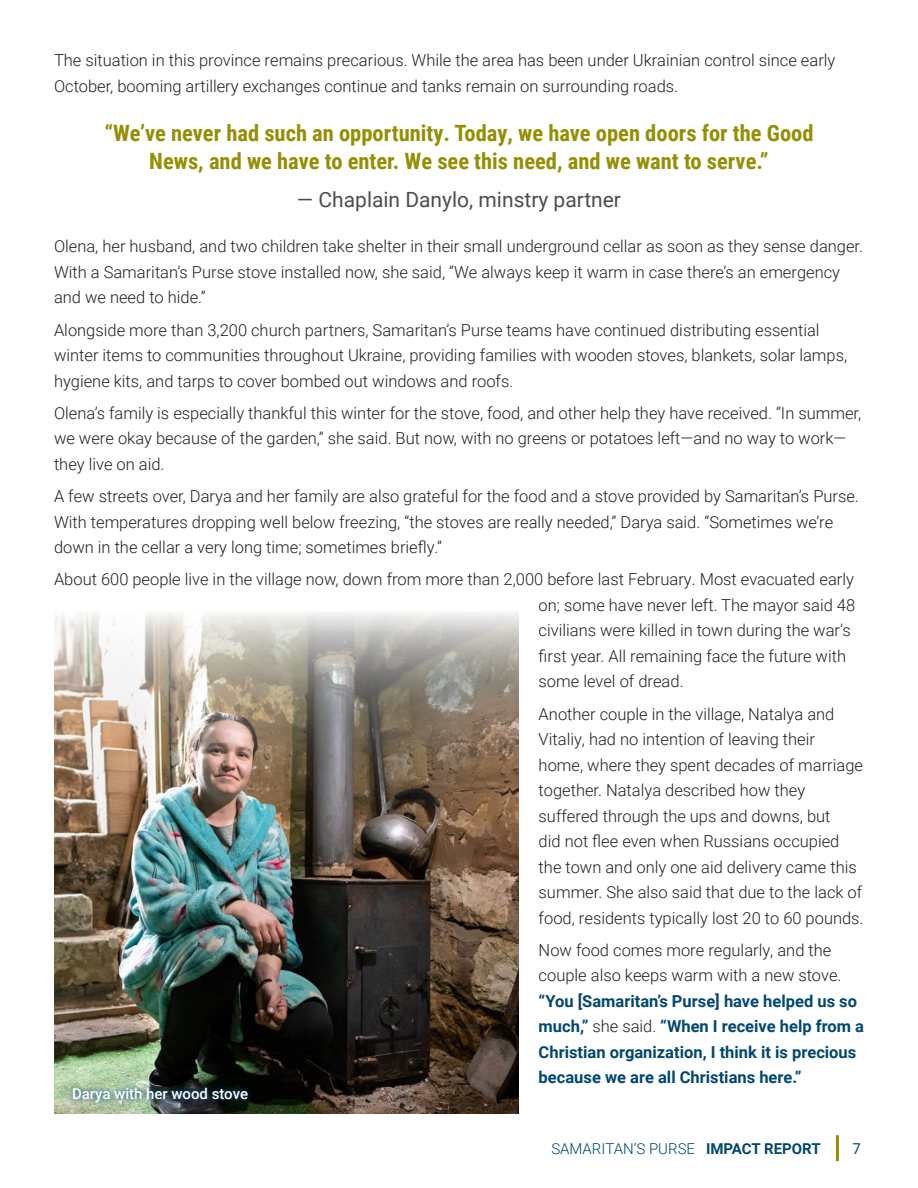
<style>
.page{position:relative;width:918px;height:1188px;background:#fff}
.page>*{position:absolute;margin:0;border:0;box-sizing:border-box;transform-origin:0 0}
.Scripture_Quote{font:700 22.5px/28.5px "Roboto Condensed";color:#948f03;text-align:center}
.Scripture_Reference{font:21px "Roboto";color:#4a4e52}
.Body_Text{font:300 16.5px/25.5px "Roboto";color:#231f20}
.Body_Text-2{font:700 16.5px/25.5px "Roboto";color:#004770}
.t1{font:300 15px "Roboto";color:#004770}
.Inset_Caption{font:500 15px "Roboto";color:#fff}
.t2{font:15px "Roboto";color:#004770}
.s1{font-weight:300;color:#231f20}
.s2{font-weight:700}
</style>
<div class="page">
<hr style="left:836px;top:1135px;width:3px;height:26px;background:#948f03">
<img style="left:54px;top:612px;width:464px;height:502px">
<div style="left:67px;top:1081px;width:186px;height:27px;background:#004770;opacity:.96"></div>
<p class="Body_Text" style="left:54px;top:47px;width:783px">The situation in this province remains precarious. While the area has been under Ukrainian control since early<br>October, booming artillery exchanges continue and tanks remain on surrounding roads.</p>
<p class="Scripture_Quote" style="left:104px;top:118px;width:711px">“We’ve never had such an opportunity. Today, we have open doors for the Good<br>News, and we have to enter. We see this need, and we want to serve.”</p>
<p class="Scripture_Reference" style="left:297px;top:184px;width:326px">— Chaplain Danylo, minstry partner</p>
<p class="Body_Text" style="left:54px;top:233px;width:811px">Olena, her husband, and two children take shelter in their small underground cellar as soon as they sense danger.<br>With a Samaritan’s Purse stove installed now, she said, “We always keep it warm in case there’s an emergency and we need to hide.”</p>
<p class="Body_Text" style="left:54px;top:316px;width:795px">Alongside more than 3,200 church partners, Samaritan’s Purse teams have continued distributing essential winter items to communities throughout Ukraine, providing families with wooden stoves, blankets, solar lamps, hygiene kits, and tarps to cover bombed out windows and roofs.</p>
<p class="Body_Text" style="left:54px;top:400px;width:809px">Olena’s family is especially thankful this winter for the stove, food, and other help they have received. “In summer, we were okay because of the garden,” she said. But now, with no greens or potatoes left—and no way to work— they live on aid.</p>
<p class="Body_Text" style="left:54px;top:483px;width:806px">A few streets over, Darya and her family are also grateful for the food and a stove provided by Samaritan’s Purse.<br>With temperatures dropping well below freezing, “the stoves are really needed,” Darya said. “Sometimes we’re down in the cellar a very long time; sometimes briefly.”</p>
<p class="Body_Text" style="left:539px;top:566px;width:318px;text-indent:-485px">About 600 people live in the village now, down from more than 2,000 before last February. Most evacuated early on; some have never left. The mayor said 48 civilians were killed in town during the war’s first year. All remaining face the future with some level of dread.</p>
<p class="Body_Text" style="left:539px;top:700px;width:326px">Another couple in the village, Natalya and Vitaliy, had no intention of leaving their home, where they spent decades of marriage together. Natalya described how they suffered through the ups and downs, but<br>did not flee even when Russians occupied the town and only one aid delivery came this summer. She also said that due to the lack of food, residents typically lost 20 to 60 pounds.</p>
<p class="Body_Text-2" style="left:539px;top:937px;width:327px"><span class="s1">Now food comes more regularly, and the couple also keeps warm with a new stove. </span>“You [Samaritan’s Purse] have helped us so much,” <span class="s1">she said.</span> “When I receive help from a Christian organization, I think it is precious because we are all Christians here.”</p>
<p class="Inset_Caption" style="left:72px;top:1083px;width:178px">Darya with her wood stove</p>
<p class="t1" style="left:551px;top:1138px;width:271px">SAMARITAN’S PURSE <span class="s2">IMPACT REPORT</span></p>
<p class="t2" style="left:852px;top:1138px;width:10px">7</p>
</div>
